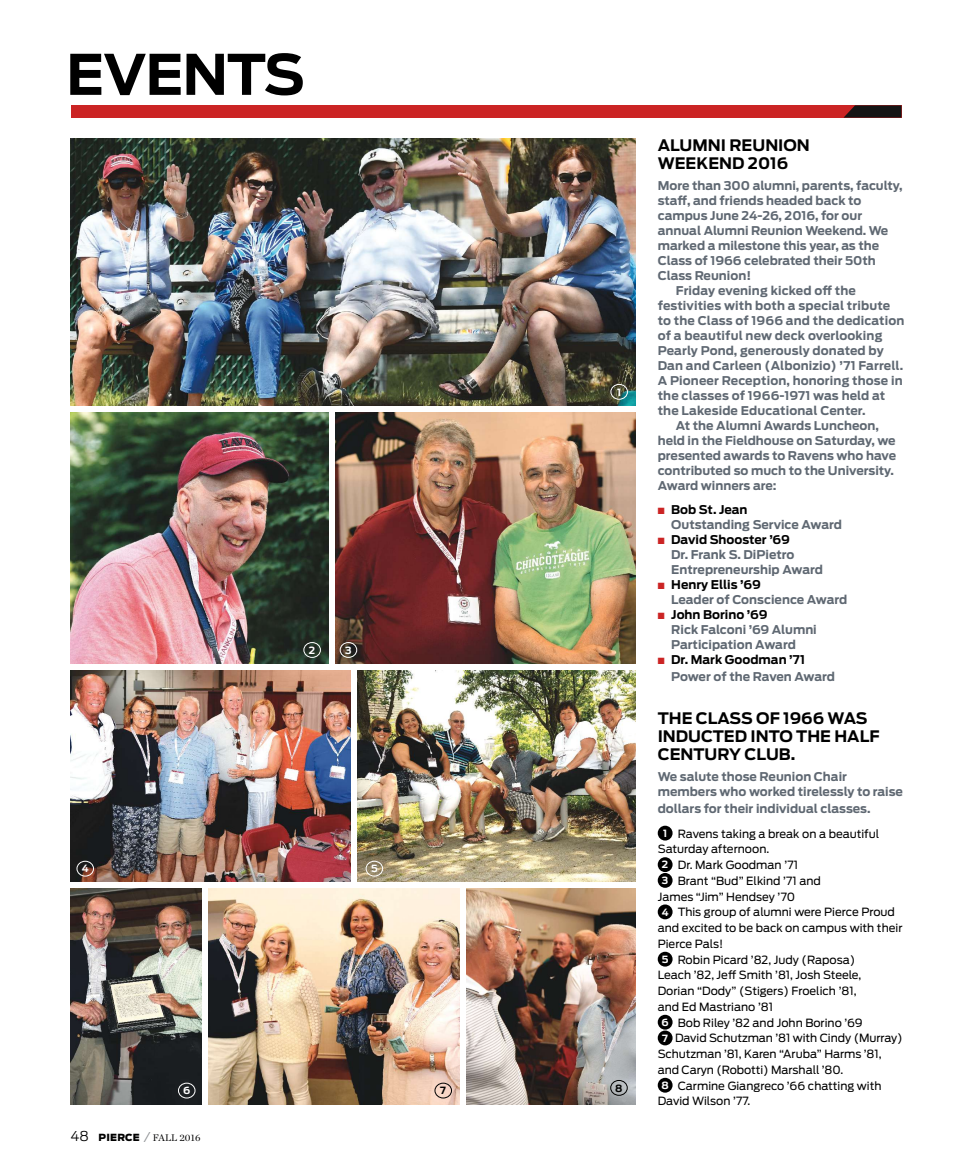
<style>
.page{position:relative;width:972px;height:1175px;background:#fff}
.page>*{position:absolute;margin:0;border:0;box-sizing:border-box;transform-origin:0 0}
.t1{font:700 55.5px "Antenna";letter-spacing:-.02em;color:#000}
.t2{font:700 15.75px/18px "Antenna";color:#000}
.t3{font:700 12px/15px "Antenna";color:#5f6872}
.t4{font:11.25px "Antenna";color:#000}
.t5{font:700 9.9px "Antenna";color:#fff}
.t6{font:700 9.9px "Antenna";color:#000}
.t7{font:9.75px "Chronicle Deck";letter-spacing:.02em;color:#000}
.s1{font-family:"Antenna";font-weight:300;font-size:13.5px}
.s2{font-family:"Antenna";font-weight:900}
.s3{font-family:"Antenna";font-weight:300;font-size:13.5px;color:#8f9295}
.s4{color:#cb2424}
.s5{color:#000}
.s6{font-weight:700;font-size:9.9px;color:#fff}
</style>
<div class="page">
<img style="left:467px;top:888px;width:168px;height:216px">
<img style="left:209px;top:888px;width:251px;height:216px">
<img style="left:71px;top:888px;width:131px;height:216px">
<img style="left:357px;top:670px;width:278px;height:211px">
<img style="left:71px;top:670px;width:280px;height:211px">
<img style="left:335px;top:412px;width:300px;height:251px">
<img style="left:71px;top:412px;width:257px;height:251px">
<img style="left:71px;top:138px;width:564px;height:267px">
<div style="left:71px;top:105px;width:830px;height:13px;background:#cb2424"></div>
<svg style="left:844px;top:105px;width:57px;height:13px"></svg>
<div style="left:658px;top:825px;width:15px;height:15px;background:#000;border-radius:50%"></div>
<div style="left:658px;top:857px;width:15px;height:15px;background:#000;border-radius:50%"></div>
<div style="left:658px;top:873px;width:15px;height:14px;background:#000;border-radius:50%"></div>
<div style="left:658px;top:904px;width:15px;height:15px;background:#000;border-radius:50%"></div>
<div style="left:658px;top:951px;width:15px;height:15px;background:#000;border-radius:50%"></div>
<div style="left:658px;top:1014px;width:15px;height:15px;background:#000;border-radius:50%"></div>
<div style="left:658px;top:1030px;width:15px;height:15px;background:#000;border-radius:50%"></div>
<div style="left:658px;top:1077px;width:15px;height:15px;background:#000;border-radius:50%"></div>
<div style="left:304px;top:642px;width:17px;height:15px;border:1px solid #fff;border-radius:50%"></div>
<div style="left:340px;top:642px;width:17px;height:15px;border:1px solid #fff;border-radius:50%"></div>
<div style="left:77px;top:861px;width:17px;height:15px;border:1px solid #fff;border-radius:50%"></div>
<div style="left:366px;top:861px;width:17px;height:15px;border:1px solid #fff;border-radius:50%"></div>
<div style="left:178px;top:1082px;width:17px;height:16px;border:1px solid #fff;border-radius:50%"></div>
<div style="left:435px;top:1082px;width:17px;height:16px;border:1px solid #000;border-radius:50%"></div>
<div style="left:610px;top:1080px;width:18px;height:15px;border:1px solid #000;border-radius:50%"></div>
<div style="left:611px;top:384px;width:17px;height:15px;border:1px solid #fff;border-radius:50%"></div>
<p class="t1" style="left:66px;top:53px;width:240px">EVENTS</p>
<p class="t5" style="left:309px;top:646px;width:8px">2</p>
<p class="t5" style="left:345px;top:646px;width:8px">3</p>
<p class="t5" style="left:82px;top:865px;width:8px">4</p>
<p class="t5" style="left:371px;top:865px;width:8px">5</p>
<p class="t5" style="left:617px;top:388px;width:6px">1</p>
<p class="t5" style="left:183px;top:1086px;width:9px">6</p>
<p class="t6" style="left:440px;top:1086px;width:7px">7</p>
<p class="t6" style="left:615px;top:1084px;width:9px">8</p>
<p class="t7" style="left:71px;top:1134px;width:131px"><span class="s1">48</span> <span class="s2">PIERCE</span> <span class="s3">/</span> FALL 2016</p>
<p class="t2" style="left:658px;top:137px;width:154px">ALUMNI REUNION<br>WEEKEND 2016</p>
<p class="t3" style="left:658px;top:179px;width:247px">More than 300 alumni, parents, faculty,</p>
<p class="t3" style="left:658px;top:194px;width:205px">staff, and friends headed back to</p>
<p class="t3" style="left:658px;top:209px;width:206px">campus June 24-26, 2016, for our</p>
<p class="t3" style="left:658px;top:224px;width:232px">annual Alumni Reunion Weekend. We</p>
<p class="t3" style="left:658px;top:239px;width:223px">marked a milestone this year, as the</p>
<p class="t3" style="left:658px;top:254px;width:220px">Class of 1966 celebrated their 50th</p>
<p class="t3" style="left:658px;top:269px;width:95px">Class Reunion!</p>
<p class="t3" style="left:676px;top:284px;width:182px">Friday evening kicked off the</p>
<p class="t3" style="left:658px;top:299px;width:234px">festivities with both a special tribute</p>
<p class="t3" style="left:658px;top:314px;width:248px">to the Class of 1966 and the dedication</p>
<p class="t3" style="left:658px;top:329px;width:226px">of a beautiful new deck overlooking</p>
<p class="t3" style="left:658px;top:344px;width:227px">Pearly Pond, generously donated by</p>
<p class="t3" style="left:658px;top:359px;width:247px">Dan and Carleen (Albonizio) ’71 Farrell.</p>
<p class="t3" style="left:658px;top:374px;width:247px">A Pioneer Reception, honoring those in</p>
<p class="t3" style="left:658px;top:389px;width:229px">the classes of 1966-1971 was held at</p>
<p class="t3" style="left:658px;top:404px;width:209px">the Lakeside Educational Center.</p>
<p class="t3" style="left:676px;top:419px;width:205px">At the Alumni Awards Luncheon,</p>
<p class="t3" style="left:658px;top:434px;width:239px">held in the Fieldhouse on Saturday, we</p>
<p class="t3" style="left:658px;top:449px;width:240px">presented awards to Ravens who have</p>
<p class="t3" style="left:658px;top:464px;width:238px">contributed so much to the University.</p>
<p class="t3" style="left:658px;top:479px;width:120px">Award winners are:</p>
<p class="t3" style="left:671px;top:503px;width:172px;text-indent:-14px"><span class="s4">■</span> <span class="s5">Bob St. Jean<br></span>Outstanding Service Award</p>
<p class="t3" style="left:671px;top:533px;width:153px;text-indent:-14px"><span class="s4">■</span> <span class="s5">David Shooster ’69<br></span>Dr. Frank S. DiPietro<br>Entrepreneurship Award</p>
<p class="t3" style="left:671px;top:578px;width:178px;text-indent:-14px"><span class="s4">■</span> <span class="s5">Henry Ellis ’69<br></span>Leader of Conscience Award</p>
<p class="t3" style="left:671px;top:608px;width:147px;text-indent:-14px"><span class="s4">■</span> <span class="s5">John Borino ’69<br></span>Rick Falconi ’69 Alumni<br>Participation Award</p>
<p class="t3" style="left:671px;top:652px;width:165px;line-height:16.5px;text-indent:-14px"><span class="s4">■</span> <span class="s5">Dr. Mark Goodman ’71<br></span>Power of the Raven Award</p>
<p class="t2" style="left:658px;top:710px;width:223px">THE CLASS OF 1966 WAS<br>INDUCTED INTO THE HALF<br>CENTURY CLUB.</p>
<p class="t3" style="left:658px;top:770px;width:247px">We salute those Reunion Chair members who worked tirelessly to raise</p>
<p class="t3" style="left:658px;top:802px;width:214px">dollars for their individual classes.</p>
<p class="t4" style="left:663px;top:829px;width:218px"><span class="s6">1</span> Ravens taking a break on a beautiful</p>
<p class="t4" style="left:658px;top:845px;width:113px">Saturday afternoon.</p>
<p class="t4" style="left:662px;top:860px;width:138px"><span class="s6">2</span> Dr. Mark Goodman ’71</p>
<p class="t4" style="left:662px;top:876px;width:161px"><span class="s6">3</span> Brant “Bud” Elkind ’71 and</p>
<p class="t4" style="left:658px;top:892px;width:139px">James “Jim” Hendsey ’70</p>
<p class="t4" style="left:662px;top:908px;width:235px"><span class="s6">4</span> This group of alumni were Pierce Proud</p>
<p class="t4" style="left:658px;top:923px;width:246px">and excited to be back on campus with their</p>
<p class="t4" style="left:658px;top:939px;width:67px">Pierce Pals!</p>
<p class="t4" style="left:662px;top:955px;width:195px"><span class="s6">5</span> Robin Picard ’82, Judy (Raposa)</p>
<p class="t4" style="left:658px;top:971px;width:205px">Leach ’82, Jeff Smith ’81, Josh Steele,</p>
<p class="t4" style="left:658px;top:986px;width:200px">Dorian “Dody” (Stigers) Froelich ’81,</p>
<p class="t4" style="left:658px;top:1002px;width:117px">and Ed Mastriano ’81</p>
<p class="t4" style="left:662px;top:1018px;width:203px"><span class="s6">6</span> Bob Riley ’82 and John Borino ’69</p>
<p class="t4" style="left:662px;top:1034px;width:242px"><span class="s6">7</span> David Schutzman ’81 with Cindy (Murray)</p>
<p class="t4" style="left:658px;top:1049px;width:225px">Schutzman ’81, Karen “Aruba” Harms ’81,</p>
<p class="t4" style="left:658px;top:1065px;width:187px">and Caryn (Robotti) Marshall ’80.</p>
<p class="t4" style="left:662px;top:1081px;width:222px"><span class="s6">8</span> Carmine Giangreco ’66 chatting with</p>
<p class="t4" style="left:658px;top:1097px;width:94px">David Wilson ’77.</p>
</div>
